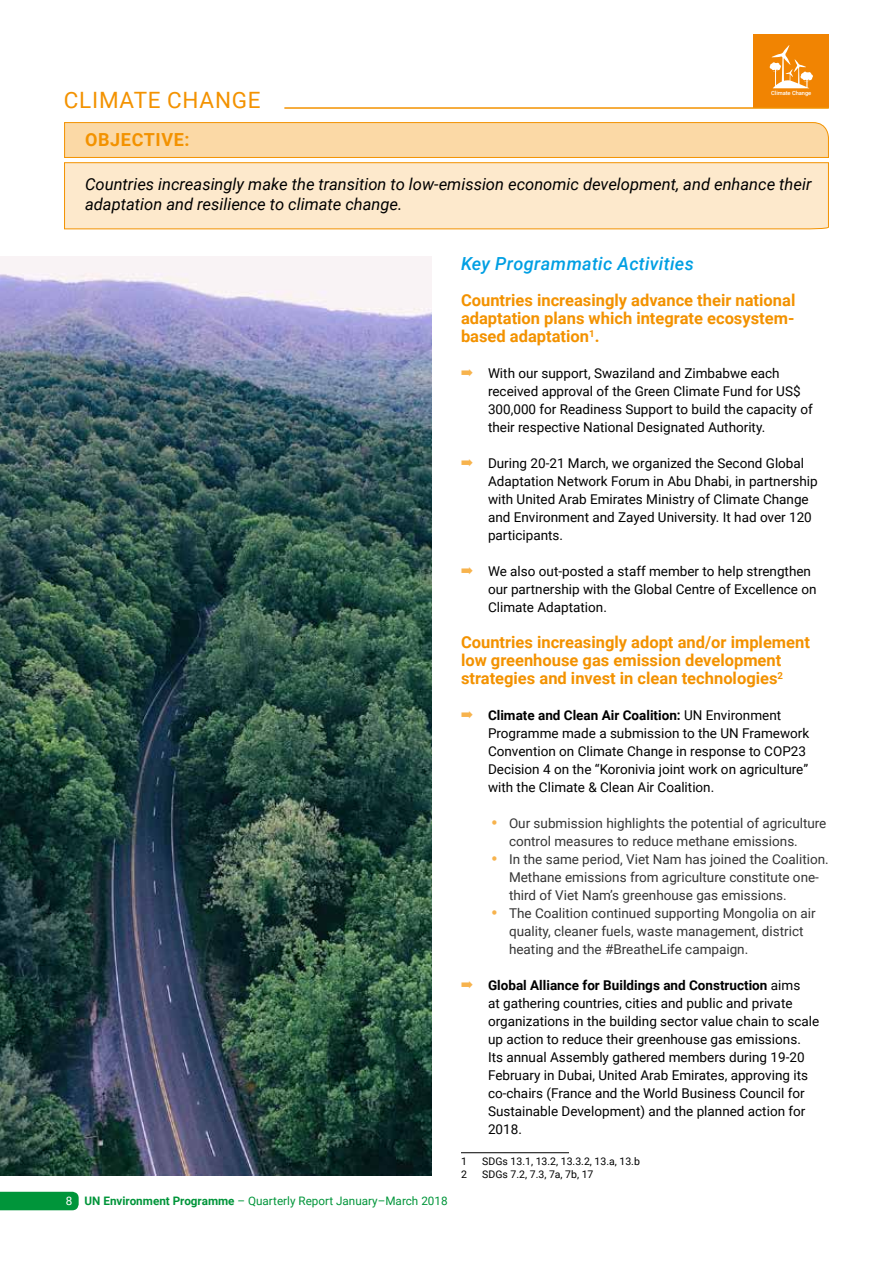
<style>
.page{position:relative;width:893px;height:1263px;background:#fff}
.page>*{position:absolute;margin:0;border:0;box-sizing:border-box;transform-origin:0 0}
.t1{font:22.5px "Roboto";letter-spacing:.035em;color:#f39200}
.t2{font:italic 500 18px "Roboto";letter-spacing:.015em;color:#009fe3}
.t3{font:700 18px "Roboto";letter-spacing:.035em;color:#f39200}
.t4{font:700 16.5px/18px "Roboto";color:#f39200;text-align:justify}
.t5{font:italic 16.5px/19.8px "Roboto";color:#000}
.t6{font:13.5px/18px "Roboto";color:#000}
.t7{font:13.5px/18px "Roboto";color:#353535}
.t8{font:11.7px "Roboto";color:#00953a}
.t9{font:10.5px "Roboto";color:#000}
.t10{font:500 5.7px "Roboto";letter-spacing:-.01em;color:#fff}
.s1{color:#fff}
.s2{font-weight:700}
.s3{color:#f7b34d}
</style>
<div class="page">
<svg style="left:0;top:1192px;width:79px;height:18px"></svg>
<svg style="left:64px;top:122px;width:765px;height:36px"></svg>
<div style="left:64px;top:162px;width:765px;height:68px;background:#fde9cc"></div>
<div style="left:754px;top:35px;width:75px;height:73px;background:#f18402"></div>
<svg style="left:770px;top:45px;width:43px;height:43px"></svg>
<hr style="left:461px;top:1152px;width:108px;height:1px;background:#000">
<hr style="left:284px;top:107px;width:545px;height:2px;background:#f39200">
<img style="left:0;top:257px;width:432px;height:918px">
<p class="t10" style="left:771px;top:89px;width:42px">Climate Change</p>
<h1 class="t1" style="left:64px;top:84px;width:198px">CLIMATE CHANGE</h1>
<h2 class="t3" style="left:85px;top:127px;width:106px">OBJECTIVE:</h2>
<p class="t5" style="left:85px;top:174px;width:728px">Countries increasingly make the transition to low-emission economic development, and enhance their adaptation and resilience to climate change.</p>
<p class="t8" style="left:66px;top:1193px;width:383px"><span class="s1">8</span> <span class="s2">UN Environment Programme</span> – Quarterly Report January–March 2018</p>
<h2 class="t2" style="left:461px;top:251px;width:234px">Key Programmatic Activities</h2>
<p class="t4" style="left:461px;top:291px;width:336px">Countries increasingly advance their national adaptation plans which integrate ecosystem&shy;based adaptation<sup>1</sup>.</p>
<p class="t6" style="left:488px;top:364px;width:326px;text-indent:-27px"><span class="s3">➡</span> With our support, Swaziland and Zimbabwe each received approval of the Green Climate Fund for US$ 300,000 for Readiness Support to build the capacity of their respective National Designated Authority.</p>
<p class="t6" style="left:488px;top:454px;width:331px;text-indent:-27px"><span class="s3">➡</span> During 20-21 March, we organized the Second Global Adaptation Network Forum in Abu Dhabi, in partnership with United Arab Emirates Ministry of Climate Change and Environment and Zayed University. It had over 120 participants.</p>
<p class="t6" style="left:488px;top:562px;width:330px;text-indent:-27px"><span class="s3">➡</span> We also out-posted a staff member to help strengthen our partnership with the Global Centre of Excellence on<br>Climate Adaptation.</p>
<p class="t4" style="left:461px;top:633px;width:350px;text-align:left">Countries increasingly adopt and/or implement low greenhouse gas emission development strategies and invest in clean technologies<sup>2</sup></p>
<p class="t6" style="left:488px;top:706px;width:323px;text-indent:-27px"><span class="s3">➡</span> <span class="s2">Climate and Clean Air Coalition:</span> UN Environment Programme made a submission to the UN Framework Convention on Climate Change in response to COP23<br>Decision 4 on the “Koronivia joint work on agriculture” with the Climate &amp; Clean Air Coalition.</p>
<p class="t7" style="left:509px;top:814px;width:319px;text-indent:-18px"><span class="s3">•</span> Our submission highlights the potential of agriculture control measures to reduce methane emissions.</p>
<p class="t7" style="left:509px;top:850px;width:321px;text-indent:-18px"><span class="s3">•</span> In the same period, Viet Nam has joined the Coalition.<br>Methane emissions from agriculture constitute one&shy;third of Viet Nam’s greenhouse gas emissions.</p>
<p class="t7" style="left:509px;top:904px;width:308px;text-indent:-18px"><span class="s3">•</span> The Coalition continued supporting Mongolia on air quality, cleaner fuels, waste management, district heating and the #BreatheLife campaign.</p>
<p class="t6" style="left:488px;top:976px;width:333px;text-indent:-27px"><span class="s3">➡</span> <span class="s2">Global Alliance for Buildings and Construction</span> aims<br>at gathering countries, cities and public and private organizations in the building sector value chain to scale up action to reduce their greenhouse gas emissions.<br>Its annual Assembly gathered members during 19-20<br>February in Dubai, United Arab Emirates, approving its co-chairs (France and the World Business Council for Sustainable Development) and the planned action for 2018.</p>
<p class="t9" style="left:461px;top:1154px;width:7px">1</p>
<p class="t9" style="left:482px;top:1154px;width:159px">SDGs 13.1, 13.2, 13.3.2, 13.a, 13.b</p>
<p class="t9" style="left:461px;top:1167px;width:7px">2</p>
<p class="t9" style="left:482px;top:1167px;width:113px">SDGs 7.2, 7.3, 7a, 7b, 17</p>
</div>
